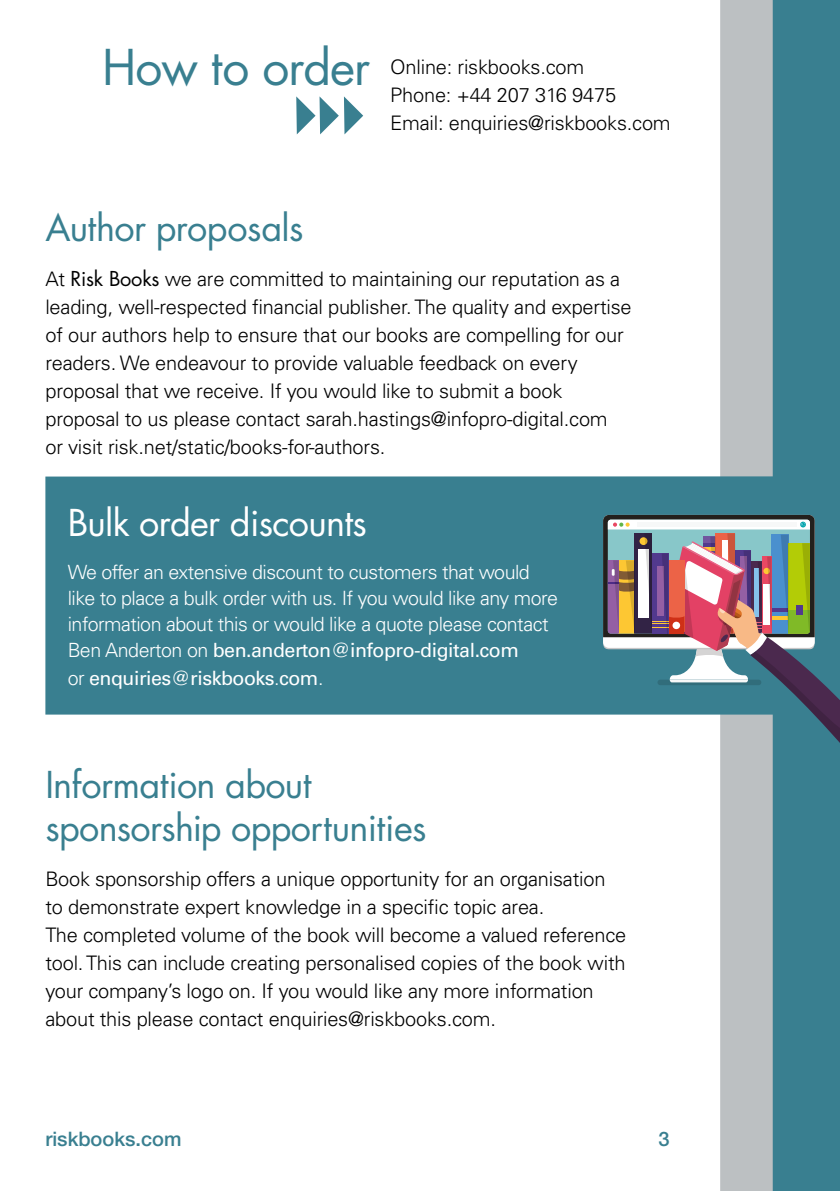
<style>
.page{position:relative;width:840px;height:1191px;background:#fff}
.page>*{position:absolute;margin:0;border:0;box-sizing:border-box;transform-origin:0 0}
.t1{font:48px "Futura Std";letter-spacing:-.02em;color:#397f90}
.t2{font:36px/43.2px "Futura Std";letter-spacing:-.02em;color:#397f90}
.t3{font:36px "Futura Std";letter-spacing:-.02em;color:#fff}
.t4{font:300 20px/28px "Univers LT Std";letter-spacing:-.01em;color:#000}
.t5{font:500 20px "Helvetica Neue LT Pro";color:#397f90}
.t6{font:300 19.6px/26px "Univers LT Std";letter-spacing:-.025em;color:#fff}
.t7{font:19.6px "Univers LT Std";letter-spacing:-.025em;color:#fff}
.s1{font-family:"Futura Std";font-weight:400}
.s2{font-weight:400}
.s3{font-weight:300}
</style>
<div class="page">
<div style="left:720px;top:0;width:52px;height:1191px;background:#bcc0c2"></div>
<div style="left:772px;top:0;width:67px;height:1191px;background:#397f90"></div>
<div style="left:45px;top:476px;width:744px;height:238px;background:#397f90"></div>
<svg style="left:296px;top:96px;width:42px;height:38px"></svg>
<svg style="left:344px;top:96px;width:19px;height:38px"></svg>
<svg style="left:602px;top:515px;width:237px;height:257px"></svg>
<h1 class="t1" style="left:102px;top:37px;width:269px">How to order</h1>
<p class="t4" style="left:390px;top:53px;width:282px">Online: riskbooks.com<br>Phone: +44 207 316 9475<br>Email: enquiries@riskbooks.com</p>
<h2 class="t2" style="left:45px;top:206px;width:259px">Author proposals</h2>
<p class="t4" style="left:45px;top:265px;width:587px">At <span class="s1">Risk Books</span> we are committed to maintaining our reputation as a leading, well-respected financial publisher. The quality and expertise of our authors help to ensure that our books are compelling for our readers. We endeavour to provide valuable feedback on every proposal that we receive. If you would like to submit a book proposal to us please contact sarah.hastings@infopro-digital.com<br>or visit risk.net/static/books-for-authors.</p>
<h2 class="t3" style="left:68px;top:499px;width:300px">Bulk order discounts</h2>
<p class="t6" style="left:68px;top:559px;width:491px">We offer an extensive discount to customers that would like to place a bulk order with us. If you would like any more information about this or would like a quote please contact Ben Anderton on <span class="s2">ben.anderton@infopro-digital.com</span></p>
<p class="t7" style="left:68px;top:666px;width:257px"><span class="s3">or</span> enquiries@riskbooks<span class="s3">.</span>com<span class="s3">.</span></p>
<h2 class="t2" style="left:45px;top:763px;width:382px">Information about sponsorship opportunities</h2>
<p class="t4" style="left:45px;top:865px;width:582px">Book sponsorship offers a unique opportunity for an organisation to demonstrate expert knowledge in a specific topic area.<br>The completed volume of the book will become a valued reference tool. This can include creating personalised copies of the book with your company’s logo on. If you would like any more information about this please contact enquiries@riskbooks.com.</p>
<p class="t5" style="left:45px;top:1126px;width:137px">riskbooks.com</p>
<p class="t5" style="left:658px;top:1126px;width:13px">3</p>
</div>
